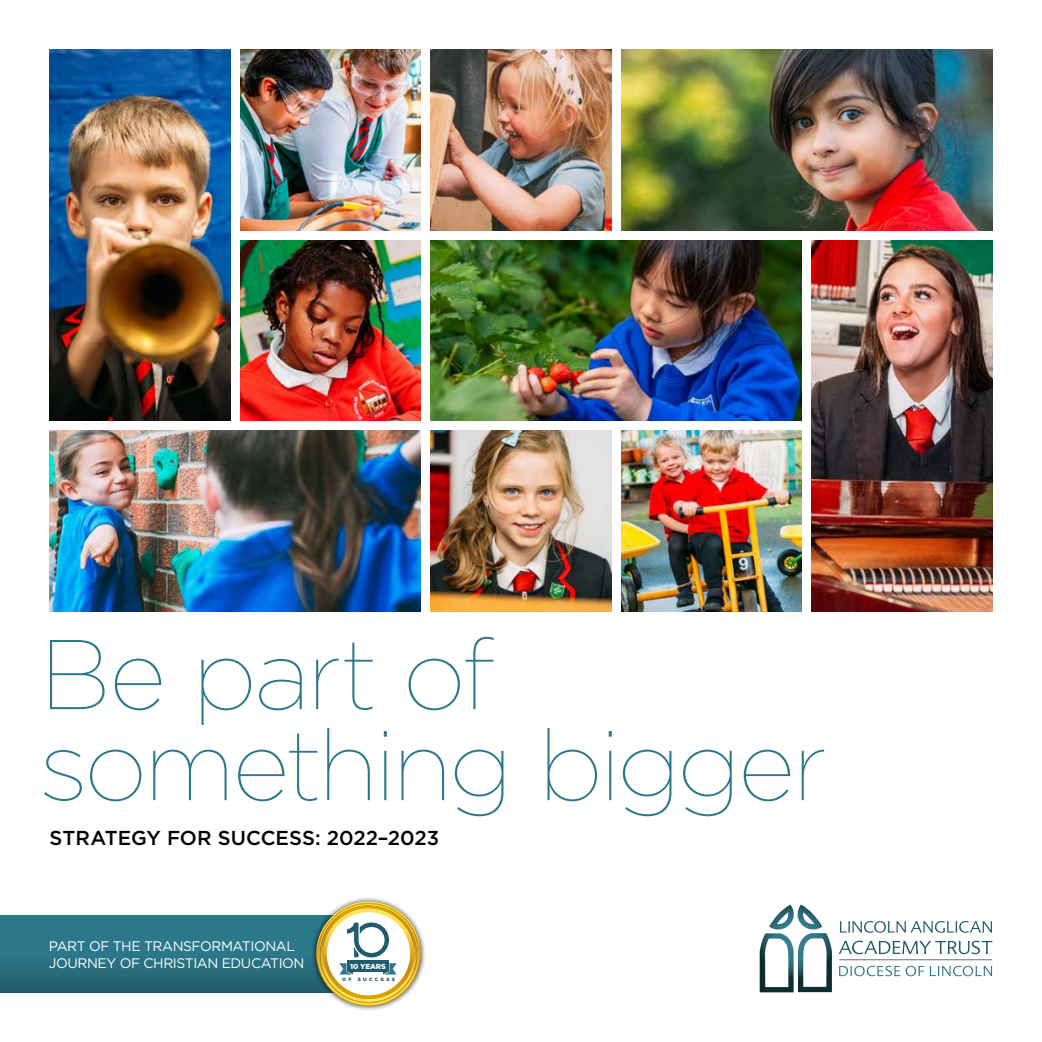
<style>
.page{position:relative;width:1042px;height:1042px;background:#fff}
.page>*{position:absolute;margin:0;border:0;box-sizing:border-box;transform-origin:0 0}
.t1{font:100 98.7px/91px "Gotham";letter-spacing:-.035em;color:#2a788a}
.t2{font:500 20.12px "Gotham";color:#000}
.t3{font:13.83px/16.6px "Gotham";letter-spacing:-.03em;color:#fff}
.t4{font:900 7.17px "Gotham";letter-spacing:-.01em;color:#fff}
.t5{font:900 4.73px "Gotham";letter-spacing:.505em;color:#215c6a}
</style>
<div class="page">
<img style="left:50px;top:50px;width:180px;height:371px">
<img style="left:50px;top:431px;width:371px;height:180px">
<img style="left:240px;top:50px;width:181px;height:180px">
<img style="left:240px;top:240px;width:181px;height:181px">
<img style="left:431px;top:50px;width:180px;height:180px">
<img style="left:431px;top:431px;width:180px;height:180px">
<img style="left:812px;top:240px;width:180px;height:371px">
<img style="left:621px;top:50px;width:371px;height:180px">
<img style="left:431px;top:240px;width:371px;height:181px">
<img style="left:621px;top:431px;width:181px;height:180px">
<svg style="left:760px;top:904px;width:72px;height:88px"></svg>
<svg style="left:840px;top:921px;width:152px;height:12px"></svg>
<svg style="left:839px;top:966px;width:85px;height:10px"></svg>
<svg style="left:930px;top:966px;width:62px;height:10px"></svg>
<svg style="left:839px;top:940px;width:153px;height:14px"></svg>
<hr style="left:839px;top:959px;width:153px;height:1px;background:#6f6f6f">
<div style="left:0;top:915px;width:375px;height:77px;background:#2a788a"></div>
<div style="left:0;top:954px;width:375px;height:38px;background:linear-gradient(to bottom,#2b788a,#235e6c)"></div>
<div style="left:311px;top:896px;width:115px;height:115px;background:#000;opacity:.75"></div>
<svg style="left:316px;top:901px;width:105px;height:105px"></svg>
<h1 class="t1" style="left:40px;top:626px;width:787px">Be part of something bigger</h1>
<h2 class="t2" style="left:50px;top:824px;width:391px">STRATEGY FOR SUCCESS: 2022–2023</h2>
<p class="t3" style="left:49px;top:937px;width:257px">PART OF THE TRANSFORMATIONAL<br>JOURNEY OF CHRISTIAN EDUCATION</p>
<p class="t4" style="left:350px;top:961px;width:37px">10 YEARS</p>
<p class="t5" style="left:342px;top:975px;width:11px">O F</p>
<p class="t5" style="left:358px;top:975px;width:39px">SUCCESS</p>
</div>
